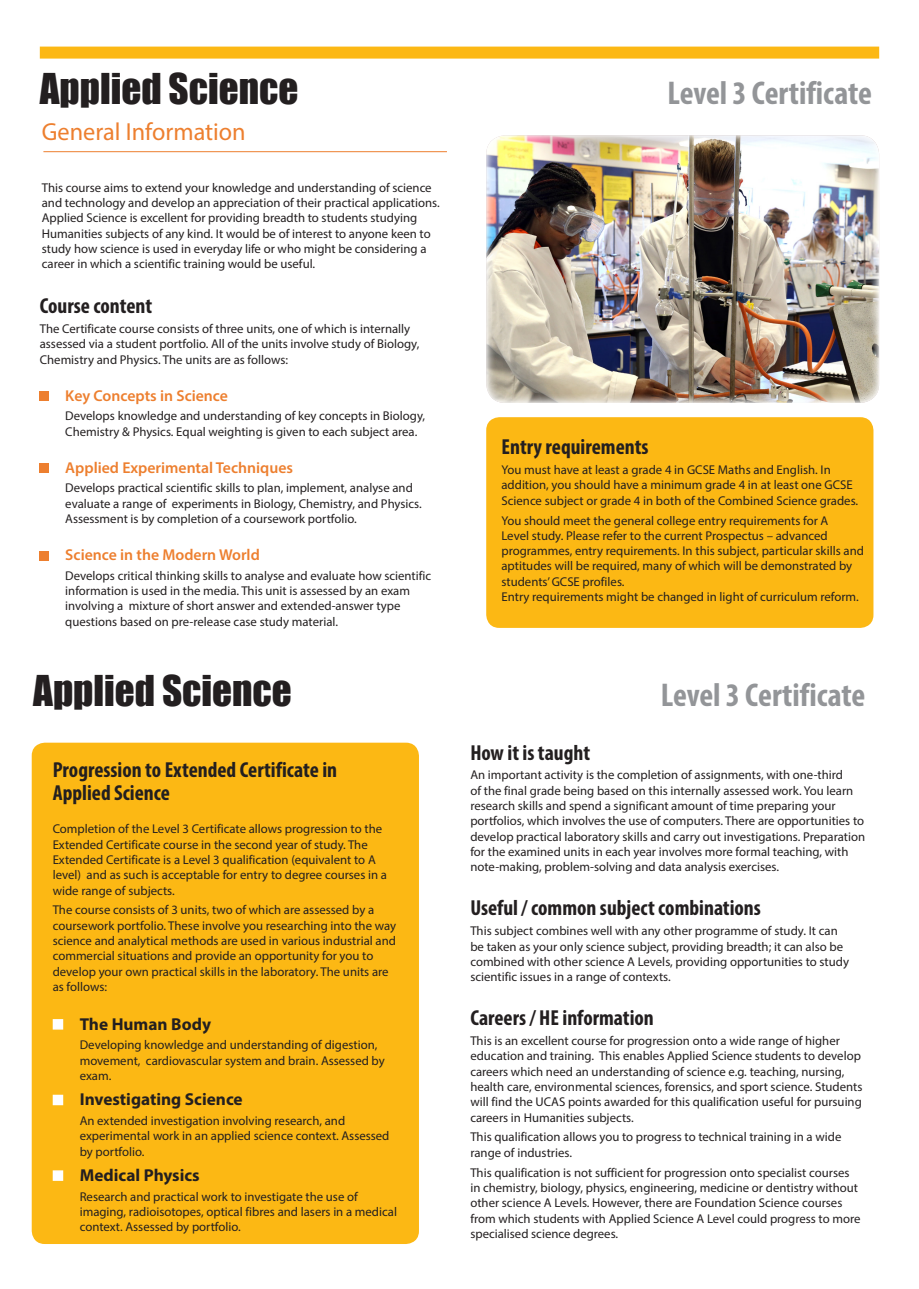
<style>
.page{position:relative;width:919px;height:1289px;background:#fff}
.page>*{position:absolute;margin:0;border:0;box-sizing:border-box;transform-origin:0 0}
.t1{font:39px "Impact";color:#231f20}
.t2{font:700 condensed 33px "Myriad Pro";color:#939598}
.t3{font:24.75px "Myriad Pro";color:#ed7f2f}
.t4{font:700 condensed 21.75px/23.1px "Myriad Pro";color:#231f20}
.t5{font:700 17.25px "Myriad Pro";color:#231f20}
.t6{font:600 15.75px "Myriad Pro";color:#ed7f2f}
.t7{font:12.75px/15.3px "Myriad Pro";color:#231f20}
</style>
<div class="page">
<div style="left:32px;top:742px;width:387px;height:501px;background:#fcb814;border-radius:13px"></div>
<div style="left:53px;top:1019px;width:10px;height:10px;background:#fff;border:2px solid #fff"></div>
<div style="left:53px;top:1094px;width:10px;height:11px;background:#fff;border:2px solid #fff"></div>
<div style="left:53px;top:1170px;width:10px;height:10px;background:#fff;border:2px solid #fff"></div>
<hr style="left:43px;top:151px;width:404px;height:1px;background:#ed7f2f">
<img style="left:486px;top:135px;width:393px;height:268px">
<div style="left:486px;top:417px;width:387px;height:211px;background:#fcb814;border-radius:13px"></div>
<div style="left:40px;top:47px;width:839px;height:12px;background:#fcb814"></div>
<div style="left:40px;top:391px;width:9px;height:9px;background:#ed7f2f"></div>
<div style="left:40px;top:463px;width:9px;height:9px;background:#ed7f2f"></div>
<div style="left:40px;top:551px;width:9px;height:9px;background:#ed7f2f"></div>
<p class="t1" style="left:40px;top:59px;width:260px">Applied Science</p>
<p class="t2" style="left:667px;top:73px;width:206px">Level 3 Certificate</p>
<p class="t3" style="left:42px;top:117px;width:205px">General Information</p>
<p class="t7" style="left:42px;top:179px;width:399px">This course aims to extend your knowledge and understanding of science and technology and develop an appreciation of their practical applications.<br>Applied Science is excellent for providing breadth to students studying Humanities subjects of any kind. It would be of interest to anyone keen to study how science is used in everyday life or who might be considering a career in which a scientific training would be useful.</p>
<p class="t4" style="left:40px;top:294px;width:114px">Course content</p>
<p class="t7" style="left:40px;top:321px;width:381px">The Certificate course consists of three units, one of which is internally assessed via a student portfolio. All of the units involve study of Biology,<br>Chemistry and Physics. The units are as follows:</p>
<p class="t6" style="left:65px;top:385px;width:164px">Key Concepts in Science</p>
<p class="t7" style="left:65px;top:408px;width:361px">Develops knowledge and understanding of key concepts in Biology,<br>Chemistry &amp; Physics. Equal weighting is given to each subject area.</p>
<p class="t6" style="left:65px;top:457px;width:229px">Applied Experimental Techniques</p>
<p class="t7" style="left:65px;top:480px;width:358px">Develops practical scientific skills to plan, implement, analyse and evaluate a range of experiments in Biology, Chemistry, and Physics.<br>Assessment is by completion of a coursework portfolio.</p>
<p class="t6" style="left:65px;top:544px;width:196px">Science in the Modern World</p>
<p class="t7" style="left:65px;top:567px;width:367px">Develops critical thinking skills to analyse and evaluate how scientific information is used in the media. This unit is assessed by an exam involving a mixture of short answer and extended-answer type questions based on pre-release case study material.</p>
<p class="t4" style="left:501px;top:435px;width:149px">Entry requirements</p>
<p class="t7" style="left:501px;top:462px;width:358px">You must have at least a grade 4 in GCSE Maths and English. In addition, you should have a minimum grade 4 in at least one GCSE<br>Science subject or grade 4 in both of the Combined Science grades.</p>
<p class="t7" style="left:501px;top:512px;width:364px">You should meet the general college entry requirements for A<br>Level study. Please refer to the current Prospectus – advanced programmes, entry requirements. In this subject, particular skills and aptitudes will be required, many of which will be demonstrated by students’ GCSE profiles.<br>Entry requirements might be changed in light of curriculum reform.</p>
<p class="t1" style="left:33px;top:660px;width:260px">Applied Science</p>
<p class="t2" style="left:660px;top:674px;width:206px">Level 3 Certificate</p>
<p class="t4" style="left:53px;top:757px;width:286px">Progression to Extended Certificate in<br>Applied Science</p>
<p class="t7" style="left:53px;top:821px;width:336px">Completion of the Level 3 Certificate allows progression to the Extended Certificate course in the second year of study. The Extended Certificate is a Level 3 qualification (equivalent to A level) and as such is acceptable for entry to degree courses in a wide range of subjects.</p>
<p class="t7" style="left:53px;top:902px;width:345px">The course consists of 3 units, two of which are assessed by a coursework portfolio. These involve you researching into the way science and analytical methods are used in various industrial and commercial situations and provide an opportunity for you to develop your own practical skills in the laboratory. The units are as follows:</p>
<p class="t5" style="left:80px;top:1012px;width:133px">The Human Body</p>
<p class="t7" style="left:80px;top:1037px;width:306px">Developing knowledge and understanding of digestion, movement, cardiovascular system and brain. Assessed by exam.</p>
<p class="t5" style="left:80px;top:1088px;width:164px">Investigating Science</p>
<p class="t7" style="left:80px;top:1112px;width:311px">An extended investigation involving research, and experimental work in an applied science context. Assessed by portfolio.</p>
<p class="t5" style="left:80px;top:1163px;width:121px">Medical Physics</p>
<p class="t7" style="left:80px;top:1188px;width:319px">Research and practical work to investigate the use of imaging, radioisotopes, optical fibres and lasers in a medical context. Assessed by portfolio.</p>
<p class="t4" style="left:470px;top:740px;width:121px">How it is taught</p>
<p class="t7" style="left:470px;top:767px;width:396px">An important activity is the completion of assignments, with one-third<br>of the final grade being based on this internally assessed work. You learn research skills and spend a significant amount of time preparing your portfolios, which involves the use of computers. There are opportunities to develop practical laboratory skills and carry out investigations. Preparation for the examined units in each year involves more formal teaching, with note-making, problem-solving and data analysis exercises.</p>
<p class="t4" style="left:470px;top:896px;width:292px">Useful / common subject combinations</p>
<p class="t7" style="left:470px;top:923px;width:380px">This subject combines well with any other programme of study. It can be taken as your only science subject, providing breadth; it can also be combined with other science A Levels, providing opportunities to study scientific issues in a range of contexts.</p>
<p class="t4" style="left:470px;top:1006px;width:185px">Careers / HE information</p>
<p class="t7" style="left:470px;top:1032px;width:393px">This is an excellent course for progression onto a wide range of higher education and training. This enables Applied Science students to develop careers which need an understanding of science e.g. teaching, nursing, health care, environmental sciences, forensics, and sport science. Students will find the UCAS points awarded for this qualification useful for pursuing careers in Humanities subjects.</p>
<p class="t7" style="left:470px;top:1129px;width:372px">This qualification allows you to progress to technical training in a wide range of industries.</p>
<p class="t7" style="left:470px;top:1164px;width:391px">This qualification is not sufficient for progression onto specialist courses in chemistry, biology, physics, engineering, medicine or dentistry without other science A Levels. However, there are Foundation Science courses from which students with Applied Science A Level could progress to more specialised science degrees.</p>
</div>
